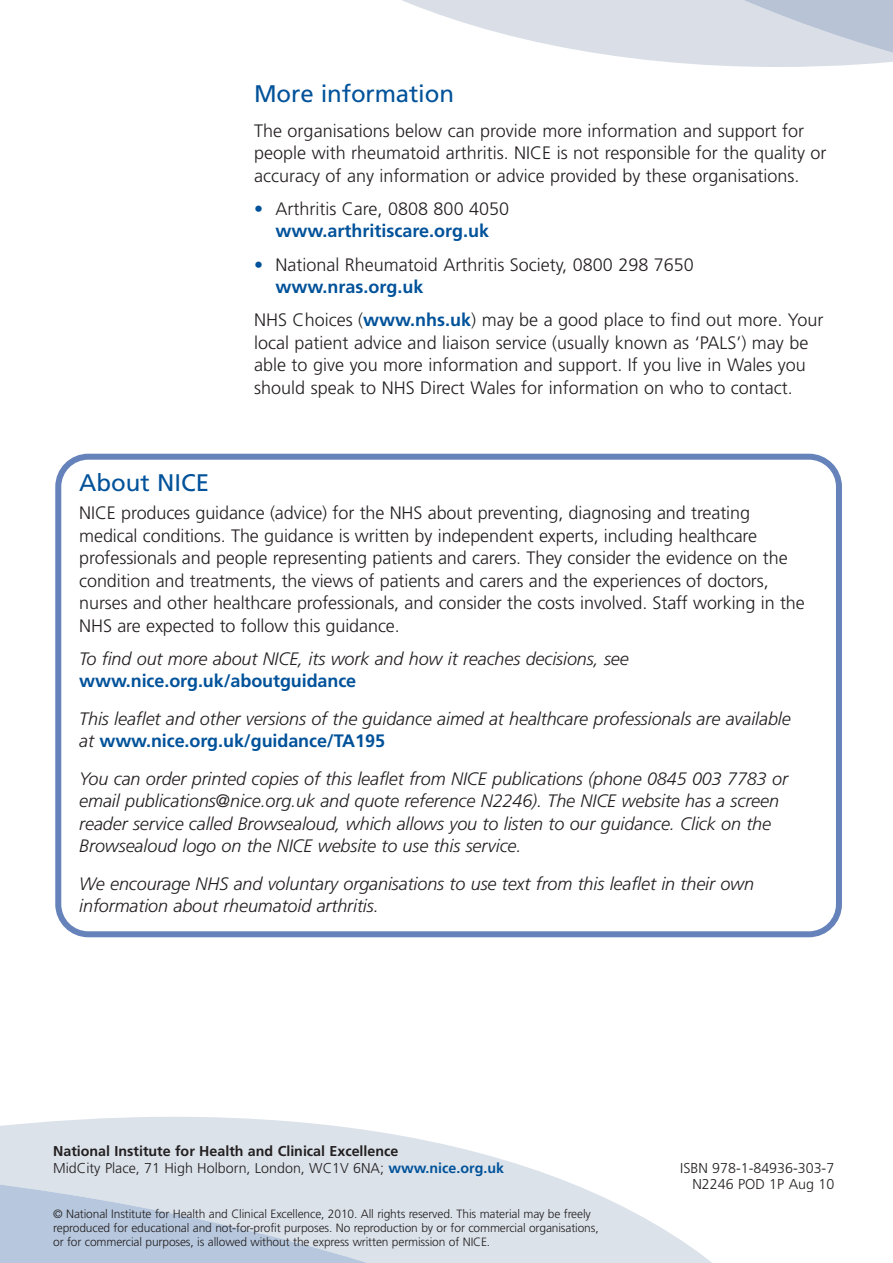
<style>
.page{position:relative;width:893px;height:1263px;background:#fff}
.page>*{position:absolute;margin:0;border:0;box-sizing:border-box;transform-origin:0 0}
.t1{font:24px "Frutiger";letter-spacing:-.005em;color:#01529a}
.t2{font:300 18px/22.5px "Frutiger";color:#231f20}
.t3{font:italic 300 18px/22.5px "Frutiger";letter-spacing:-.005em;color:#231f20}
.t4{font:700 18px "Frutiger";letter-spacing:-.005em;color:#01529a}
.t5{font:700 14.25px/16.5px "Frutiger";color:#231f20}
.t6{font:300 14.25px/16.5px "Frutiger";color:#231f20;text-align:right}
.t7{font:300 12px/13.8px "Frutiger";letter-spacing:-.01em;color:#231f20}
.s1{color:#01529a}
.s2{font-weight:700;color:#01529a}
.s3{font-weight:700;font-style:normal;color:#01529a}
.s4{font-weight:300}
</style>
<div class="page">
<svg style="left:0;top:1117px;width:516px;height:47px;fill:#dbe2ea"></svg>
<svg style="left:0;top:1164px;width:712px;height:99px;background:#d6dfe9"></svg>
<svg style="left:641px;top:59px;width:252px;height:8px;fill:#dadfe7"></svg>
<svg style="left:402px;top:0;width:491px;height:59px"></svg>
<svg style="left:55px;top:454px;width:787px;height:483px"></svg>
<h1 class="t1" style="left:254px;top:84px;width:201px">More information</h1>
<p class="t2" style="left:254px;top:121px;width:574px">The organisations below can provide more information and support for people with rheumatoid arthritis. NICE is not responsible for the quality or accuracy of any information or advice provided by these organisations.</p>
<p class="t2" style="left:254px;top:199px;width:257px;text-align:center"><span class="s1">•</span> Arthritis Care, 0808 800 4050 <span class="s2">www.arthritiscare.org.uk</span></p>
<p class="t2" style="left:275px;top:254px;width:420px;text-indent:-21px"><span class="s1">•</span> National Rheumatoid Arthritis Society, 0800 298 7650 <span class="s2">www.nras.org.uk</span></p>
<p class="t2" style="left:254px;top:310px;width:571px">NHS Choices (<span class="s2">www.nhs.uk</span>) may be a good place to find out more. Your local patient advice and liaison service (usually known as ‘PALS’) may be able to give you more information and support. If you live in Wales you should speak to NHS Direct Wales for information on who to contact.</p>
<h1 class="t1" style="left:79px;top:473px;width:132px">About NICE</h1>
<p class="t2" style="left:79px;top:503px;width:727px">NICE produces guidance (advice) for the NHS about preventing, diagnosing and treating medical conditions. The guidance is written by independent experts, including healthcare professionals and people representing patients and carers. They consider the evidence on the condition and treatments, the views of patients and carers and the experiences of doctors, nurses and other healthcare professionals, and consider the costs involved. Staff working in the NHS are expected to follow this guidance.</p>
<p class="t3" style="left:79px;top:649px;width:551px">To find out more about NICE, its work and how it reaches decisions, see</p>
<p class="t4" style="left:79px;top:674px;width:279px">www.nice.org.uk/aboutguidance</p>
<p class="t3" style="left:79px;top:709px;width:713px">This leaflet and other versions of the guidance aimed at healthcare professionals are available at <span class="s3">www.nice.org.uk/guidance/TA195</span></p>
<p class="t3" style="left:79px;top:768px;width:710px">You can order printed copies of this leaflet from NICE publications (phone 0845 003 7783 or email publications@nice.org.uk and quote reference N2246). The NICE website has a screen reader service called Browsealoud, which allows you to listen to our guidance. Click on the Browsealoud logo on the NICE website to use this service.</p>
<p class="t3" style="left:79px;top:873px;width:676px">We encourage NHS and voluntary organisations to use text from this leaflet in their own information about rheumatoid arthritis.</p>
<p class="t5" style="left:53px;top:1144px;width:452px">National Institute for Health and Clinical Excellence<br><span class="s4">MidCity Place, 71 High Holborn, London, WC1V 6NA;</span> <span class="s1">www.nice.org.uk</span></p>
<p class="t7" style="left:53px;top:1208px;width:547px">© National Institute for Health and Clinical Excellence, 2010. All rights reserved. This material may be freely reproduced for educational and not-for-profit purposes. No reproduction by or for commercial organisations, or for commercial purposes, is allowed without the express written permission of NICE.</p>
<p class="t6" style="left:680px;top:1160px;width:156px">ISBN 978-1-84936-303-7<br>N2246 POD 1P Aug 10</p>
</div>
